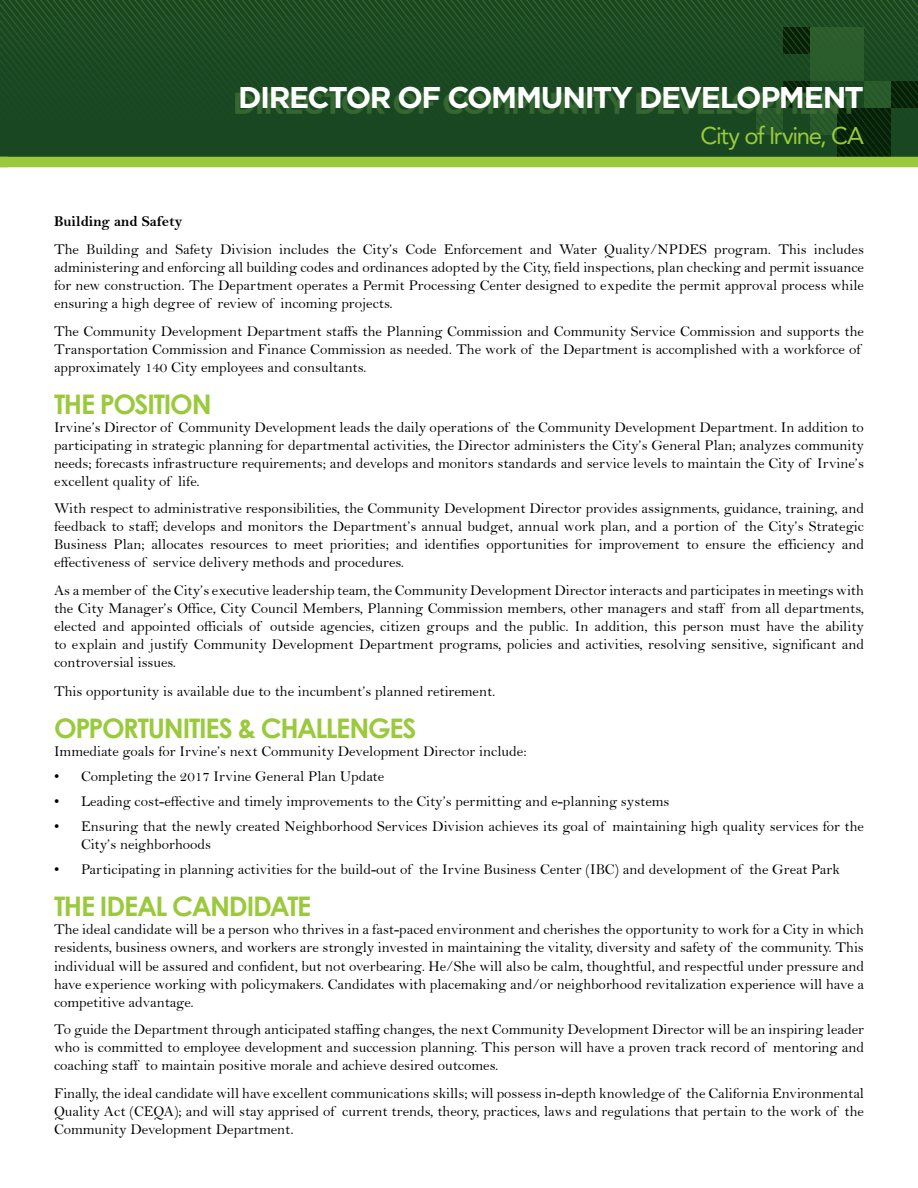
<style>
.page{position:relative;width:918px;height:1188px;background:#fff}
.page>*{position:absolute;margin:0;border:0;box-sizing:border-box;transform-origin:0 0}
.t1{font:700 30px "Gotham";letter-spacing:-.05em;color:#fff}
.t2{font:700 27px "Century Gothic";letter-spacing:-.05em;color:#9aca3c}
.t3{font:24px "Avenir";letter-spacing:-.05em;color:#9aca3c}
.t4{font:15px/18px "Bell";color:#000;text-align:justify}
.t5{font:15px "Bell MT Bold";color:#000}
</style>
<div class="page">
<svg style="left:0;top:0;width:918px;height:157px;background:#1b4922"></svg>
<div style="left:235px;top:92px;width:623px;height:22px;background:#407237;opacity:.75"></div>
<div style="left:0;top:157px;width:918px;height:10px;background:#9aca3c"></div>
<h1 class="t1" style="left:238px;top:80px;width:627px">DIRECTOR OF COMMUNITY DEVELOPMENT</h1>
<h3 class="t3" style="left:701px;top:122px;width:165px">City of Irvine, CA</h3>
<p class="t5" style="left:54px;top:212px;width:130px">Building and Safety</p>
<p class="t4" style="left:54px;top:240px;width:812px">The Building and Safety Division includes the City’s Code Enforcement and Water Quality/NPDES program. This includes administering and enforcing all building codes and ordinances adopted by the City, field inspections, plan checking and permit issuance for new construction. The Department operates a Permit Processing Center designed to expedite the permit approval process while ensuring a high degree of review of incoming projects.</p>
<p class="t4" style="left:54px;top:322px;width:812px;text-align:left">The Community Development Department staffs the Planning Commission and Community Service Commission and supports the<br>Transportation Commission and Finance Commission as needed. The work of the Department is accomplished with a workforce of approximately 140 City employees and consultants.</p>
<h2 class="t2" style="left:54px;top:383px;width:159px">THE POSITION</h2>
<p class="t4" style="left:54px;top:418px;width:812px">Irvine’s Director of Community Development leads the daily operations of the Community Development Department. In addition to participating in strategic planning for departmental activities, the Director administers the City’s General Plan; analyzes community needs; forecasts infrastructure requirements; and develops and monitors standards and service levels to maintain the City of Irvine’s excellent quality of life.</p>
<p class="t4" style="left:54px;top:500px;width:812px">With respect to administrative responsibilities, the Community Development Director provides assignments, guidance, training, and feedback to staff; develops and monitors the Department’s annual budget, annual work plan, and a portion of the City’s Strategic Business Plan; allocates resources to meet priorities; and identifies opportunities for improvement to ensure the efficiency and effectiveness of service delivery methods and procedures.</p>
<p class="t4" style="left:54px;top:581px;width:812px">As a member of the City’s executive leadership team, the Community Development Director interacts and participates in meetings with the City Manager’s Office, City Council Members, Planning Commission members, other managers and staff from all departments, elected and appointed officials of outside agencies, citizen groups and the public. In addition, this person must have the ability to explain and justify Community Development Department programs, policies and activities, resolving sensitive, significant and controversial issues.</p>
<p class="t4" style="left:54px;top:683px;width:443px">This opportunity is available due to the incumbent’s planned retirement.</p>
<h2 class="t2" style="left:54px;top:708px;width:364px">OPPORTUNITIES &amp; CHALLENGES</h2>
<p class="t4" style="left:54px;top:743px;width:474px">Immediate goals for Irvine’s next Community Development Director include:</p>
<p class="t4" style="left:54px;top:767px;width:332px">• Completing the 2017 Irvine General Plan Update</p>
<p class="t4" style="left:54px;top:792px;width:617px">• Leading cost-effective and timely improvements to the City’s permitting and e-planning systems</p>
<p class="t4" style="left:81px;top:817px;width:785px;text-indent:-27px">• Ensuring that the newly created Neighborhood Services Division achieves its goal of maintaining high quality services for the<br>City’s neighborhoods</p>
<p class="t4" style="left:54px;top:861px;width:787px">• Participating in planning activities for the build-out of the Irvine Business Center (IBC) and development of the Great Park</p>
<h2 class="t2" style="left:54px;top:886px;width:259px">THE IDEAL CANDIDATE</h2>
<p class="t4" style="left:54px;top:921px;width:812px">The ideal candidate will be a person who thrives in a fast-paced environment and cherishes the opportunity to work for a City in which residents, business owners, and workers are strongly invested in maintaining the vitality, diversity and safety of the community. This individual will be assured and confident, but not overbearing. He/She will also be calm, thoughtful, and respectful under pressure and have experience working with policymakers. Candidates with placemaking and/or neighborhood revitalization experience will have a competitive advantage.</p>
<p class="t4" style="left:54px;top:1020px;width:812px">To guide the Department through anticipated staffing changes, the next Community Development Director will be an inspiring leader who is committed to employee development and succession planning. This person will have a proven track record of mentoring and coaching staff to maintain positive morale and achieve desired outcomes.</p>
<p class="t4" style="left:54px;top:1084px;width:812px">Finally, the ideal candidate will have excellent communications skills; will possess in-depth knowledge of the California Environmental Quality Act (CEQA); and will stay apprised of current trends, theory, practices, laws and regulations that pertain to the work of the Community Development Department.</p>
</div>
